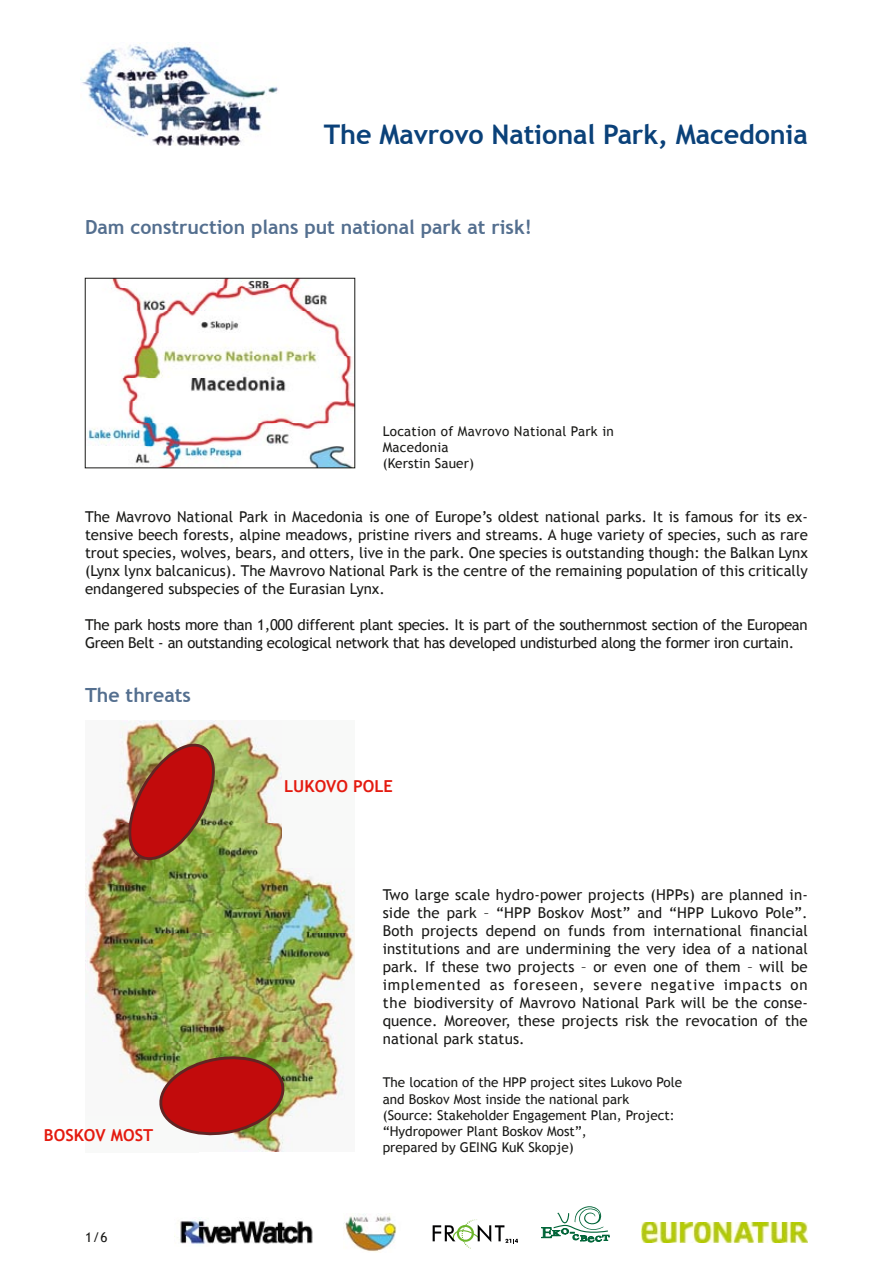
<style>
.page{position:relative;width:893px;height:1263px;background:#fff}
.page>*{position:absolute;margin:0;border:0;box-sizing:border-box;transform-origin:0 0}
.t1{font:700 27px "Trebuchet MS";letter-spacing:-.005em;color:#0a4179}
.t2{font:700 19.5px "Trebuchet MS";color:#546f8f}
.t3{font:700 16.5px "Trebuchet MS";color:#e41a0f}
.t4{font:15px/18px "Trebuchet MS";letter-spacing:-.02em;color:#1a1a18;text-align:justify}
.t5{font:13.5px/16.2px "Trebuchet MS";color:#1a1a18}
.t6{font:13.5px/16.2px "Trebuchet MS";letter-spacing:.02em;color:#1a1a18}
</style>
<div class="page">
<img style="left:85px;top:720px;width:270px;height:431px">
<img style="left:123px;top:738px;width:97px;height:131px">
<img style="left:82px;top:44px;width:196px;height:102px">
<img style="left:641px;top:1222px;width:167px;height:20px">
<img style="left:177px;top:1217px;width:136px;height:27px">
<img style="left:344px;top:1214px;width:53px;height:38px">
<svg style="left:541px;top:1206px;width:68px;height:36px"></svg>
<svg style="left:433px;top:1219px;width:84px;height:30px"></svg>
<img style="left:88px;top:280px;width:265px;height:186px">
<div style="left:85px;top:278px;width:270px;height:190px;border:1px solid #1a1a18"></div>
<div style="left:283px;top:720px;width:72px;height:147px;background:#f8f9f8"></div>
<div style="left:85px;top:1116px;width:114px;height:36px;background:#f8f9f8"></div>
<img style="left:158px;top:1053px;width:128px;height:85px">
<h1 class="t1" style="left:324px;top:118px;width:486px">The Mavrovo National Park, Macedonia</h1>
<h2 class="t2" style="left:85px;top:215px;width:448px">Dam construction plans put national park at risk!</h2>
<p class="t6" style="left:383px;top:423px;width:233px">Location of Mavrovo National Park in<br>Macedonia<br>(Kerstin Sauer)</p>
<p class="t4" style="left:85px;top:508px;width:724px">The Mavrovo National Park in Macedonia is one of Europe’s oldest national parks. It is famous for its ex&shy;tensive beech forests, alpine meadows, pristine rivers and streams. A huge variety of species, such as rare trout species, wolves, bears, and otters, live in the park. One species is outstanding though: the Balkan Lynx (Lynx lynx balcanicus). The Mavrovo National Park is the centre of the remaining population of this critically endangered subspecies of the Eurasian Lynx.</p>
<p class="t4" style="left:85px;top:616px;width:724px">The park hosts more than 1,000 different plant species. It is part of the southernmost section of the European<br>Green Belt - an outstanding ecological network that has developed undisturbed along the former iron curtain.</p>
<h2 class="t2" style="left:85px;top:683px;width:107px">The threats</h2>
<p class="t3" style="left:44px;top:1124px;width:111px">BOSKOV MOST</p>
<p class="t5" style="left:85px;top:1229px;width:24px">1/6</p>
<p class="t3" style="left:284px;top:776px;width:110px">LUKOVO POLE</p>
<p class="t4" style="left:383px;top:886px;width:427px">Two large scale hydro-power projects (HPPs) are planned in&shy;side the park – “HPP Boskov Most” and “HPP Lukovo Pole”.<br>Both projects depend on funds from international financial institutions and are undermining the very idea of a national park. If these two projects – or even one of them – will be implemented as foreseen, severe negative impacts on the biodiversity of Mavrovo National Park will be the conse&shy;quence. Moreover, these projects risk the revocation of the national park status.</p>
<p class="t5" style="left:383px;top:1075px;width:301px">The location of the HPP project sites Lukovo Pole and Boskov Most inside the national park (Source: Stakeholder Engagement Plan, Project: “Hydropower Plant Boskov Most”,<br>prepared by GEING KuK Skopje)</p>
</div>
